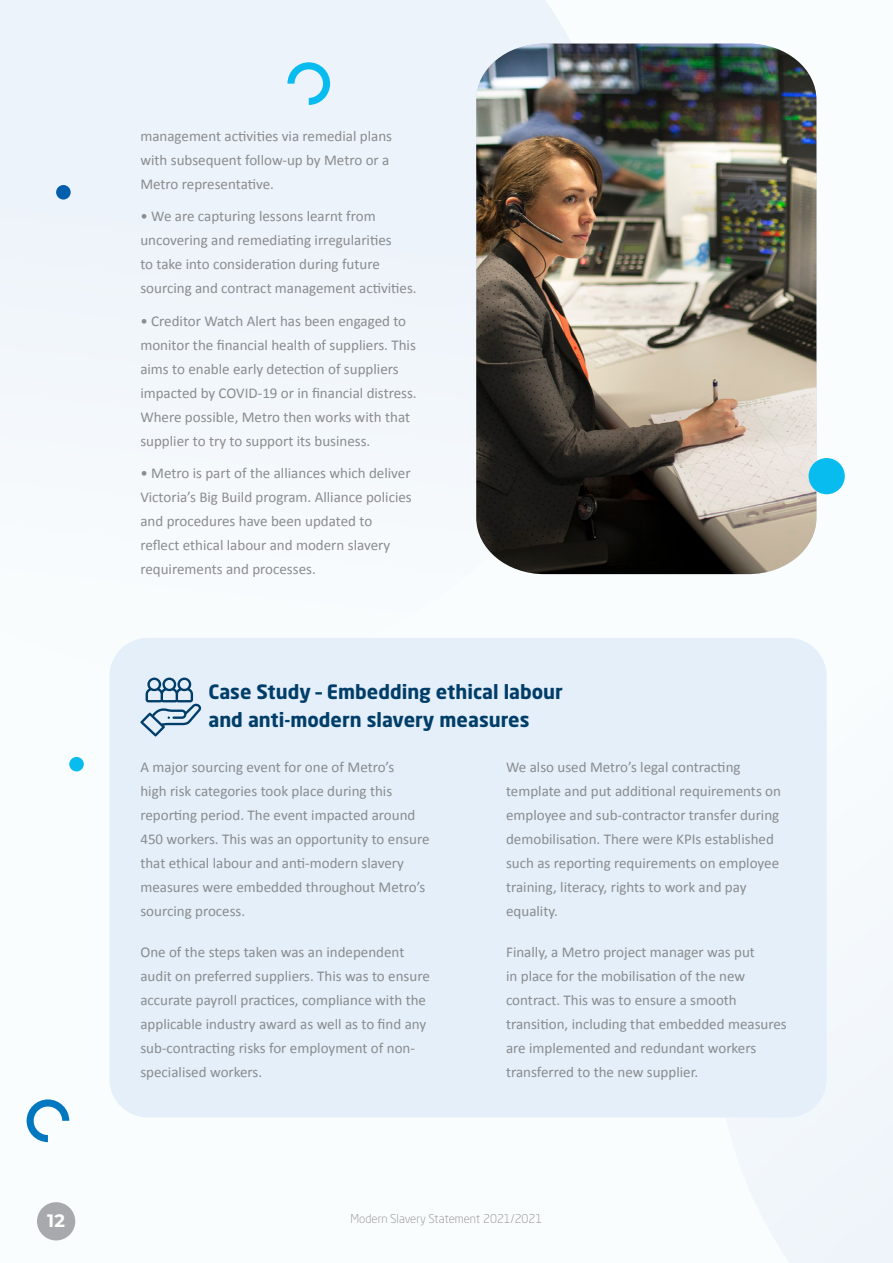
<style>
.page{position:relative;width:893px;height:1263px;background:#fafdfe}
.page>*{position:absolute;margin:0;border:0;box-sizing:border-box;transform-origin:0 0}
.t1{font:700 19.5px/28.5px "Neo Sans Std";color:#003e69}
.t2{font:700 18px "Montserrat";color:#fff}
.t3{font:15px/24px "Calibri";color:#8a8c8e}
.t4{font:300 12px "Neo Sans Std";color:#8a8c8e}
</style>
<div class="page">
<svg style="left:0;top:0;width:622px;height:640px;fill:#f0f5fb"></svg>
<svg style="left:725px;top:639px;width:168px;height:624px"></svg>
<div style="left:37px;top:1202px;width:38px;height:38px;background:#a7a9ac;border-radius:50%"></div>
<img style="left:476px;top:44px;width:340px;height:530px">
<svg style="left:27px;top:1099px;width:42px;height:43px"></svg>
<svg style="left:287px;top:62px;width:43px;height:43px"></svg>
<div style="left:808px;top:458px;width:37px;height:36px;background:#09bcef;border-radius:50%"></div>
<div style="left:56px;top:185px;width:15px;height:15px;background:#005ead;border-radius:50%"></div>
<div style="left:69px;top:757px;width:15px;height:14px;background:#09bcef;border-radius:50%"></div>
<div style="left:109px;top:638px;width:718px;height:479px;background:#e4eff9;border-radius:38px"></div>
<svg style="left:140px;top:678px;width:62px;height:58px"></svg>
<p class="t3" style="left:140px;top:123px;width:253px">management activities via remedial plans with subsequent follow-up by Metro or a<br>Metro representative.</p>
<p class="t3" style="left:140px;top:204px;width:278px">• We are capturing lessons learnt from uncovering and remediating irregularities<br>to take into consideration during future sourcing and contract management activities.</p>
<p class="t3" style="left:140px;top:308px;width:278px">• Creditor Watch Alert has been engaged to monitor the financial health of suppliers. This aims to enable early detection of suppliers impacted by COVID-19 or in financial distress.<br>Where possible, Metro then works with that supplier to try to support its business.</p>
<p class="t3" style="left:140px;top:461px;width:273px">• Metro is part of the alliances which deliver Victoria’s Big Build program. Alliance policies and procedures have been updated to reflect ethical labour and modern slavery requirements and processes.</p>
<h1 class="t1" style="left:208px;top:676px;width:356px">Case Study – Embedding ethical labour and anti-modern slavery measures</h1>
<p class="t3" style="left:140px;top:755px;width:291px">A major sourcing event for one of Metro’s<br>high risk categories took place during this reporting period. The event impacted around 450 workers. This was an opportunity to ensure that ethical labour and anti-modern slavery measures were embedded throughout Metro’s sourcing process.</p>
<p class="t3" style="left:140px;top:940px;width:291px">One of the steps taken was an independent audit on preferred suppliers. This was to ensure accurate payroll practices, compliance with the applicable industry award as well as to find any sub-contracting risks for employment of non&shy;specialised workers.</p>
<p class="t3" style="left:506px;top:755px;width:276px">We also used Metro’s legal contracting template and put additional requirements on employee and sub-contractor transfer during demobilisation. There were KPIs established such as reporting requirements on employee training, literacy, rights to work and pay equality.</p>
<p class="t3" style="left:506px;top:940px;width:282px">Finally, a Metro project manager was put<br>in place for the mobilisation of the new contract. This was to ensure a smooth transition, including that embedded measures are implemented and redundant workers transferred to the new supplier.</p>
<p class="t2" style="left:47px;top:1208px;width:20px">12</p>
<p class="t4" style="left:350px;top:1211px;width:194px">Modern Slavery Statement 2021/2021</p>
</div>
